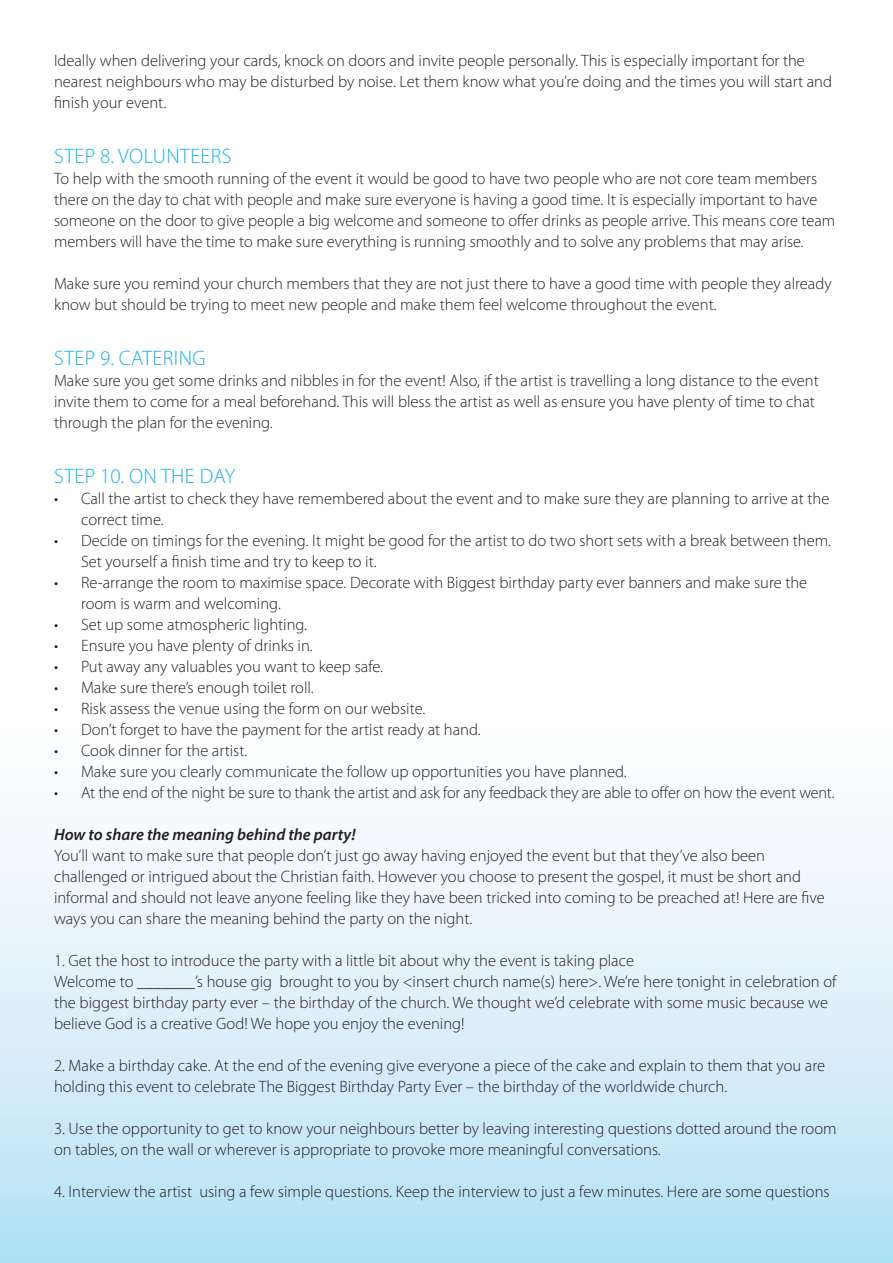
<style>
.page{position:relative;width:893px;height:1263px;background:#fff}
.page>*{position:absolute;margin:0;border:0;box-sizing:border-box;transform-origin:0 0}
.Subheading{font:300 21px "Myriad Pro";letter-spacing:.02em;color:#1ab0e6}
.Body{font:300 16.5px/21px "Myriad Pro";color:#231f20}
.Sub_Subheading{font:italic 600 16.5px "Myriad Pro";color:#231f20}
</style>
<div class="page">
<div style="left:0;top:683px;width:893px;height:580px;background:linear-gradient(to bottom,#fff,#b7e1f6)"></div>
<p class="Body" style="left:54px;top:50px;width:780px">Ideally when delivering your cards, knock on doors and invite people personally. This is especially important for the nearest neighbours who may be disturbed by noise. Let them know what you’re doing and the times you will start and finish your event.</p>
<p class="Subheading" style="left:54px;top:143px;width:179px">STEP 8. VOLUNTEERS</p>
<p class="Body" style="left:54px;top:168px;width:783px">To help with the smooth running of the event it would be good to have two people who are not core team members there on the day to chat with people and make sure everyone is having a good time. It is especially important to have someone on the door to give people a big welcome and someone to offer drinks as people arrive. This means core team members will have the time to make sure everything is running smoothly and to solve any problems that may arise.</p>
<p class="Body" style="left:54px;top:273px;width:779px">Make sure you remind your church members that they are not just there to have a good time with people they already know but should be trying to meet new people and make them feel welcome throughout the event.</p>
<p class="Subheading" style="left:54px;top:345px;width:153px">STEP 9. CATERING</p>
<p class="Body" style="left:54px;top:370px;width:766px">Make sure you get some drinks and nibbles in for the event! Also, if the artist is travelling a long distance to the event invite them to come for a meal beforehand. This will bless the artist as well as ensure you have plenty of time to chat through the plan for the evening.</p>
<p class="Subheading" style="left:54px;top:463px;width:183px">STEP 10. ON THE DAY</p>
<p class="Body" style="left:81px;top:487px;width:750px;text-indent:-27px">• Call the artist to check they have remembered about the event and to make sure they are planning to arrive at the correct time.</p>
<p class="Body" style="left:81px;top:529px;width:752px;text-indent:-27px">• Decide on timings for the evening. It might be good for the artist to do two short sets with a break between them.<br>Set yourself a finish time and try to keep to it.</p>
<p class="Body" style="left:81px;top:571px;width:728px;text-indent:-27px">• Re-arrange the room to maximise space. Decorate with Biggest birthday party ever banners and make sure the room is warm and welcoming.</p>
<p class="Body" style="left:54px;top:613px;width:255px">• Set up some atmospheric lighting.</p>
<p class="Body" style="left:54px;top:634px;width:260px">• Ensure you have plenty of drinks in.</p>
<p class="Body" style="left:54px;top:655px;width:331px">• Put away any valuables you want to keep safe.</p>
<p class="Body" style="left:54px;top:676px;width:261px">• Make sure there’s enough toilet roll.</p>
<p class="Body" style="left:54px;top:697px;width:373px">• Risk assess the venue using the form on our website.</p>
<p class="Body" style="left:54px;top:718px;width:428px">• Don’t forget to have the payment for the artist ready at hand.</p>
<p class="Body" style="left:54px;top:739px;width:195px">• Cook dinner for the artist.</p>
<p class="Body" style="left:54px;top:760px;width:574px">• Make sure you clearly communicate the follow up opportunities you have planned.</p>
<p class="Body" style="left:54px;top:781px;width:782px">• At the end of the night be sure to thank the artist and ask for any feedback they are able to offer on how the event went.</p>
<p class="Sub_Subheading" style="left:54px;top:823px;width:303px">How to share the meaning behind the party!</p>
<p class="Body" style="left:54px;top:844px;width:772px">You’ll want to make sure that people don’t just go away having enjoyed the event but that they’ve also been challenged or intrigued about the Christian faith. However you choose to present the gospel, it must be short and informal and should not leave anyone feeling like they have been tricked into coming to be preached at! Here are five ways you can share the meaning behind the party on the night.</p>
<p class="Body" style="left:54px;top:949px;width:582px">1. Get the host to introduce the party with a little bit about why the event is taking place</p>
<p class="Body" style="left:54px;top:970px;width:784px">Welcome to _______’s house gig brought to you by &lt;insert church name(s) here&gt;. We’re here tonight in celebration of the biggest birthday party ever – the birthday of the church. We thought we’d celebrate with some music because we believe God is a creative God! We hope you enjoy the evening!</p>
<p class="Body" style="left:54px;top:1054px;width:772px">2. Make a birthday cake. At the end of the evening give everyone a piece of the cake and explain to them that you are holding this event to celebrate The Biggest Birthday Party Ever – the birthday of the worldwide church.</p>
<p class="Body" style="left:54px;top:1117px;width:784px">3. Use the opportunity to get to know your neighbours better by leaving interesting questions dotted around the room on tables, on the wall or wherever is appropriate to provoke more meaningful conversations.</p>
<p class="Body" style="left:54px;top:1180px;width:777px">4. Interview the artist using a few simple questions. Keep the interview to just a few minutes. Here are some questions</p>
</div>
